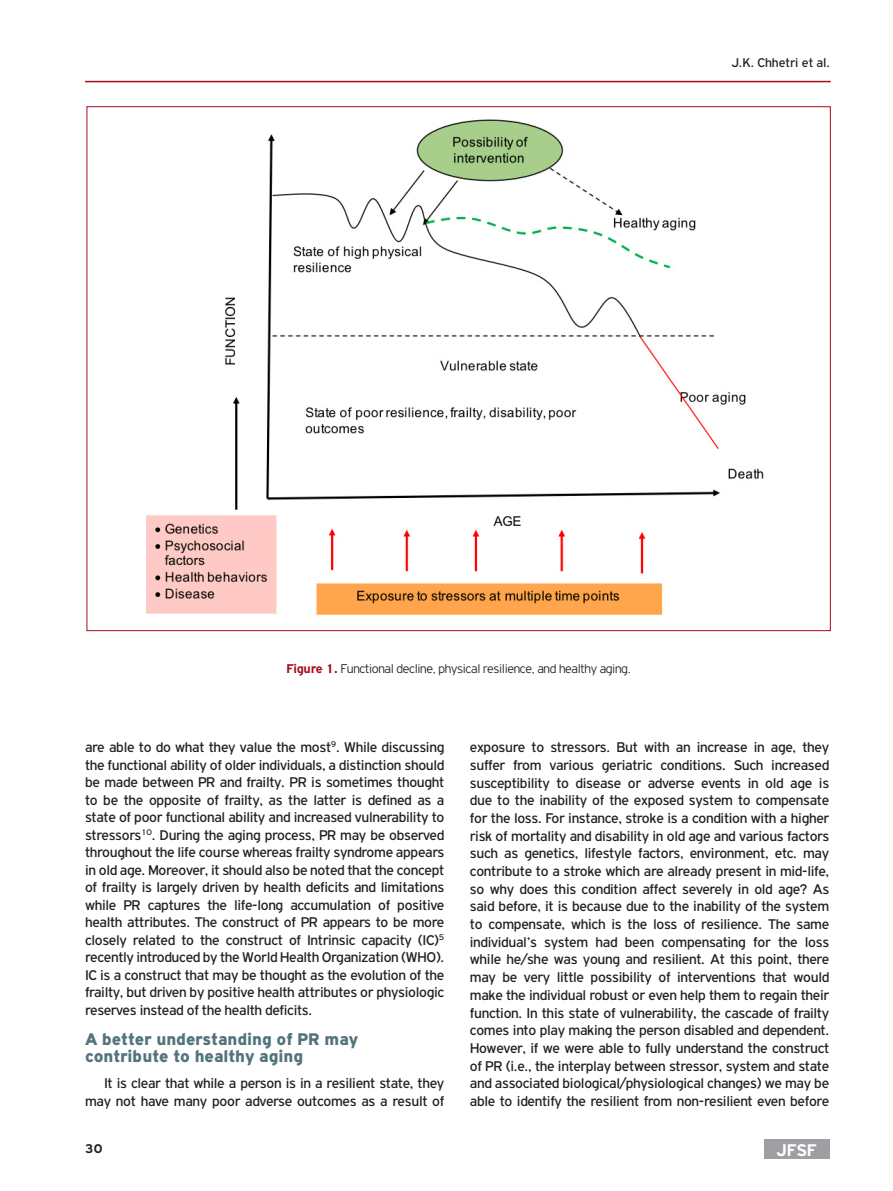
<style>
.page{position:relative;width:893px;height:1191px;background:#fff}
.page>*{position:absolute;margin:0;border:0;box-sizing:border-box;transform-origin:0 0}
.TITLE_BOLD{font:900 18px/17.5px "PF Highway Gothic";color:#53737c}
.t1{font:700 18px "PF Highway Gothic";color:#fff}
.t2{font:15px/17.7px "PF Highway Gothic";letter-spacing:-.02em;color:#231f20;text-align:justify}
.LEGEND{font:300 13.5px "PF Highway Gothic";letter-spacing:-.02em;color:#231f20}
.t3{font:13.5px "PF Highway Gothic";color:#231f20}
.t4{font:700 13.5px "PF Highway Gothic";color:#231f20}
.s1{font-weight:700;color:#a7091e}
</style>
<div class="page">
<div style="left:764px;top:1139px;width:65px;height:19px;background:#9d9fa2"></div>
<hr style="left:85px;top:81px;width:746px;height:1px;background:#a7091e">
<img style="left:146px;top:119px;width:618px;height:497px">
<p class="t3" style="left:731px;top:56px;width:100px">J.K. Chhetri et al.</p>
<p class="LEGEND" style="left:286px;top:662px;width:346px"><span class="s1">Figure 1.</span> Functional decline, physical resilience, and healthy aging.</p>
<p class="t2" style="left:85px;top:738px;width:361px">are able to do what they value the most<sup>9</sup>. While discussing the functional ability of older individuals, a distinction should be made between PR and frailty. PR is sometimes thought to be the opposite of frailty, as the latter is defined as a state of poor functional ability and increased vulnerability to stressors<sup>10</sup>. During the aging process, PR may be observed throughout the life course whereas frailty syndrome appears in old age. Moreover, it should also be noted that the concept of frailty is largely driven by health deficits and limitations while PR captures the life-long accumulation of positive health attributes. The construct of PR appears to be more closely related to the construct of Intrinsic capacity (IC)<sup>5 </sup>recently introduced by the World Health Organization (WHO).<br>IC is a construct that may be thought as the evolution of the frailty, but driven by positive health attributes or physiologic reserves instead of the health deficits.</p>
<p class="TITLE_BOLD" style="left:85px;top:1030px;width:275px">A better understanding of PR may contribute to healthy aging</p>
<p class="t2" style="left:85px;top:1074px;width:361px;text-align:right">It is clear that while a person is in a resilient state, they may not have many poor adverse outcomes as a result of</p>
<p class="t2" style="left:470px;top:738px;width:361px">exposure to stressors. But with an increase in age, they suffer from various geriatric conditions. Such increased susceptibility to disease or adverse events in old age is due to the inability of the exposed system to compensate for the loss. For instance, stroke is a condition with a higher risk of mortality and disability in old age and various factors such as genetics, lifestyle factors, environment, etc. may contribute to a stroke which are already present in mid-life, so why does this condition affect severely in old age? As said before, it is because due to the inability of the system to compensate, which is the loss of resilience. The same individual’s system had been compensating for the loss while he/she was young and resilient. At this point, there may be very little possibility of interventions that would make the individual robust or even help them to regain their function. In this state of vulnerability, the cascade of frailty comes into play making the person disabled and dependent.<br>However, if we were able to fully understand the construct of PR (i.e., the interplay between stressor, system and state and associated biological/physiological changes) we may be able to identify the resilient from non-resilient even before</p>
<p class="t4" style="left:85px;top:1140px;width:19px">30</p>
<p class="t1" style="left:776px;top:1140px;width:42px">JFSF</p>
</div>
